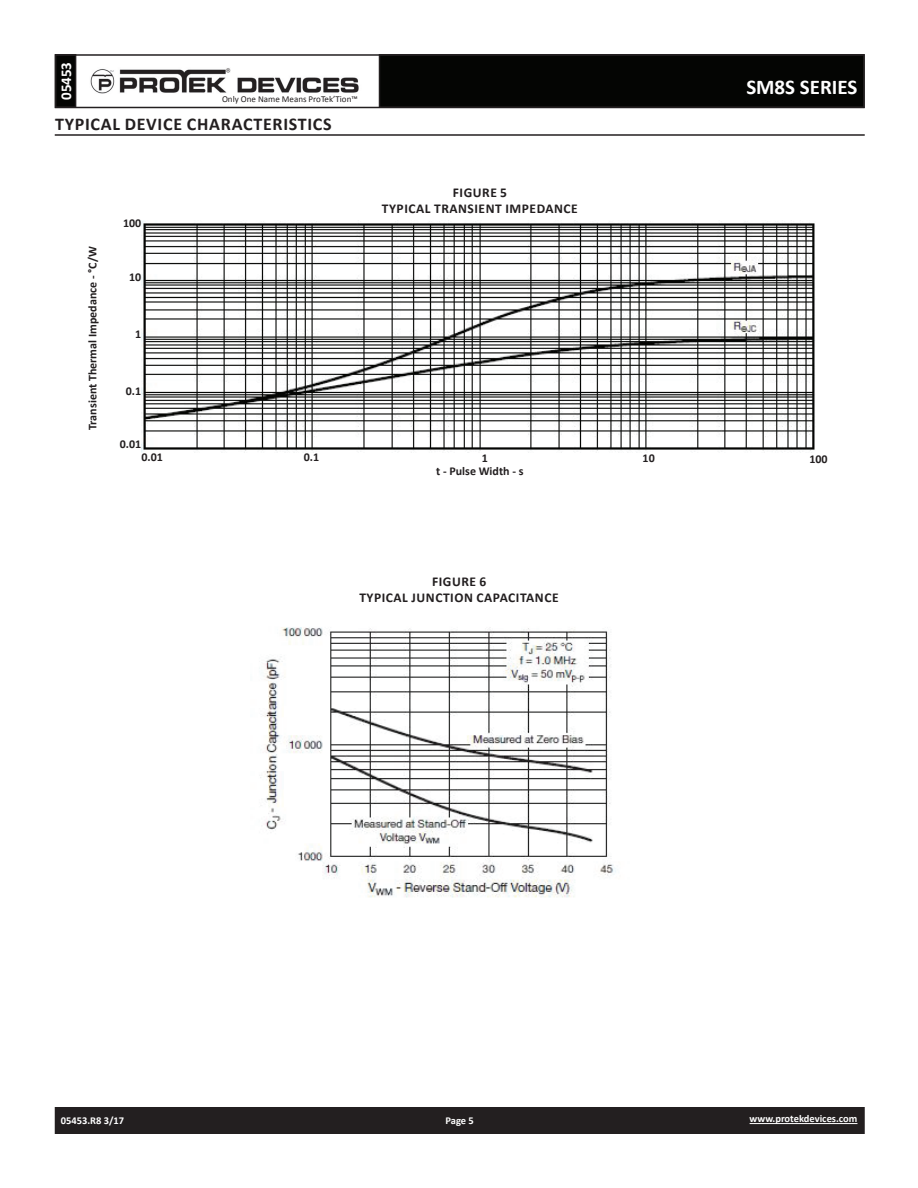
<style>
.page{position:relative;width:918px;height:1188px;background:#fff}
.page>*{position:absolute;margin:0;border:0;box-sizing:border-box;transform-origin:0 0}
.t1{font:700 21px "Calibri";color:#fff}
.t2{font:700 18px "Calibri";letter-spacing:.04em;color:#231f20}
.t3{font:700 15px "Calibri";color:#fff}
.t4{font:700 13.5px/16.2px "Calibri";letter-spacing:.04em;color:#231f20;text-align:center}
.t5{font:700 12px "Calibri";color:#231f20}
.t6{font:700 10.5px "Calibri";color:#fff}
.t7{font:9px "Calibri";color:#231f20}
</style>
<div class="page">
<div style="left:56px;top:1108px;width:808px;height:25px;background:#231f20"></div>
<div style="left:55px;top:1107px;width:810px;height:27px;border:2px solid #231f20"></div>
<div style="left:56px;top:55px;width:20px;height:52px;background:#040503"></div>
<div style="left:55px;top:54px;width:21px;height:54px;border:2px solid #231f20"></div>
<div style="left:380px;top:55px;width:484px;height:52px;background:#040503"></div>
<div style="left:55px;top:54px;width:810px;height:54px;border:2px solid #231f20"></div>
<img style="left:90px;top:68px;width:269px;height:26px">
<hr style="left:750px;top:1123px;width:107px;height:1px;background:#fff">
<hr style="left:55px;top:134px;width:810px;height:2px;background:#231f20">
<img style="left:141px;top:220px;width:674px;height:232px">
<img style="left:260px;top:627px;width:356px;height:271px">
<p class="t3" style="left:56px;top:100px;width:40px;rotate:-90deg">05453</p>
<p class="t7" style="left:222px;top:93px;width:137px">Only One Name Means ProTek’Tion™</p>
<h2 class="t2" style="left:55px;top:112px;width:278px">TYPICAL DEVICE CHARACTERISTICS</h2>
<p class="t5" style="left:85px;top:430px;width:185px;rotate:-90deg">Transient Thermal Impedance - °C/W</p>
<p class="t5" style="left:123px;top:215px;width:20px">100</p>
<p class="t5" style="left:129px;top:269px;width:14px">10</p>
<p class="t5" style="left:135px;top:326px;width:8px">1</p>
<p class="t5" style="left:126px;top:383px;width:17px">0.1</p>
<p class="t5" style="left:120px;top:437px;width:23px">0.01</p>
<p class="t4" style="left:382px;top:184px;width:197px">FIGURE 5<br>TYPICAL TRANSIENT IMPEDANCE</p>
<h1 class="t1" style="left:746px;top:74px;width:113px">SM8S SERIES</h1>
<p class="t5" style="left:141px;top:449px;width:23px">0.01</p>
<p class="t5" style="left:304px;top:450px;width:17px">0.1</p>
<p class="t5" style="left:482px;top:450px;width:8px">1</p>
<p class="t5" style="left:643px;top:451px;width:14px">10</p>
<p class="t5" style="left:809px;top:451px;width:20px">100</p>
<p class="t5" style="left:436px;top:463px;width:89px">t - Pulse Width - s</p>
<p class="t4" style="left:359px;top:573px;width:201px">FIGURE 6<br>TYPICAL JUNCTION CAPACITANCE</p>
<p class="t6" style="left:61px;top:1114px;width:65px">05453.R8 3/17</p>
<p class="t6" style="left:446px;top:1114px;width:30px">Page 5</p>
<p class="t6" style="left:750px;top:1112px;width:109px">www.protekdevices.com</p>
</div>
